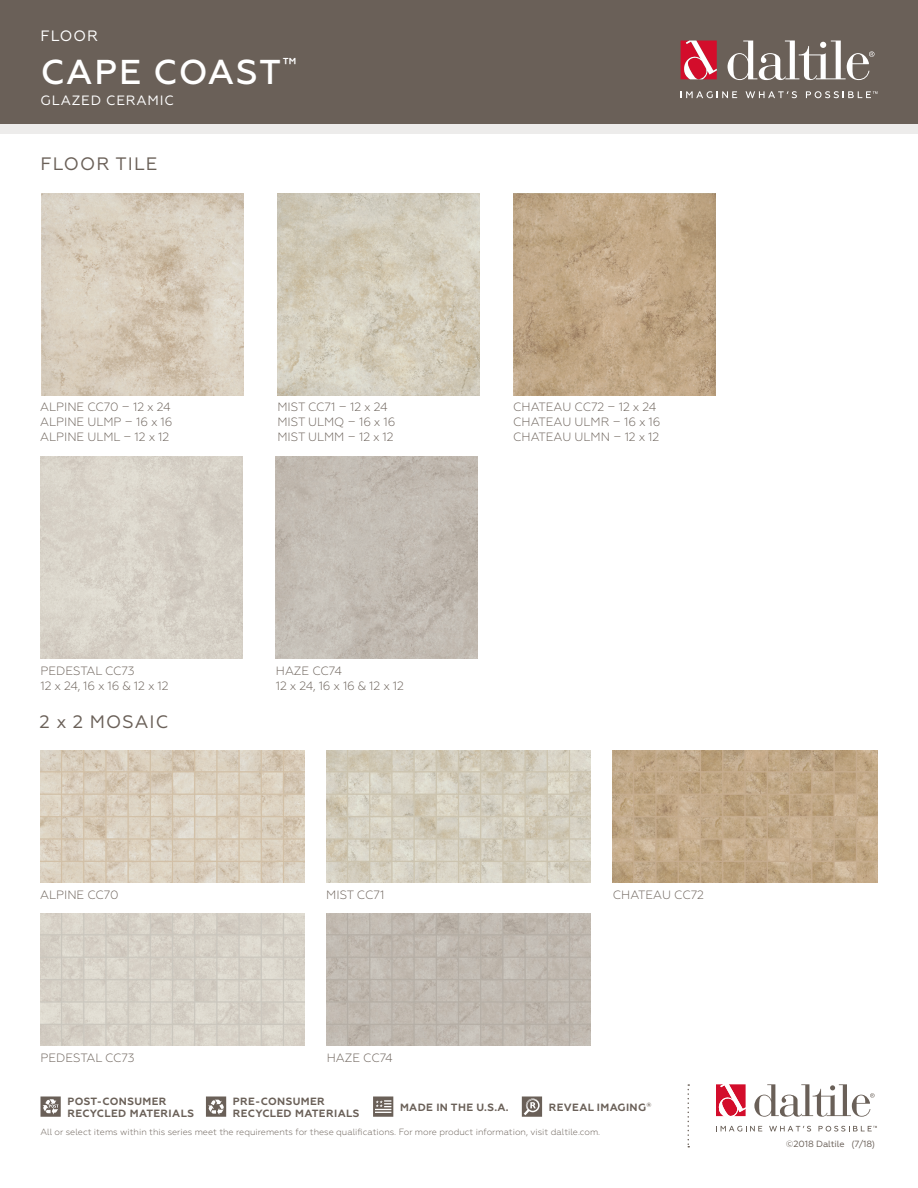
<style>
.page{position:relative;width:918px;height:1188px;background:#fff}
.page>*{position:absolute;margin:0;border:0;box-sizing:border-box;transform-origin:0 0}
.DAL_SS_Header_-_Cove{font:500 34.5px "Geometria";letter-spacing:.055em;color:#fff}
.t1{font:18px "Geometria";letter-spacing:.06em;color:#6a6058}
.DAL_SS_Header_Produc{font:15px "Geometria";letter-spacing:.06em;color:#fff}
.DAL_SS_Header_Second{font:13.5px "Geometria";letter-spacing:.06em;color:#fff}
.DAL_SS_Swatch_Descri{font:300 12px/15px "Geometria";color:#6a6058}
.DAL_SS_Icon_Chart_Te{font:700 10.5px "Geometria";letter-spacing:.035em;color:#6a6058}
.t2{font:300 9px "Geometria";color:#6a6058}
.DAL_SS_Footer_Copyri{font:9px "Geometria";letter-spacing:-.01em;color:#6a6058}
</style>
<div class="page">
<div style="left:0;top:0;width:918px;height:132px;background:#6a6058"></div>
<svg style="left:681px;top:41px;width:36px;height:39px"></svg>
<svg style="left:728px;top:40px;width:147px;height:40px"></svg>
<svg style="left:681px;top:91px;width:56px;height:7px"></svg>
<svg style="left:746px;top:91px;width:51px;height:7px"></svg>
<svg style="left:806px;top:91px;width:71px;height:7px"></svg>
<div style="left:0;top:124px;width:918px;height:9px;background:#edeceb"></div>
<img style="left:42px;top:193px;width:202px;height:202px">
<img style="left:40px;top:457px;width:202px;height:202px">
<img style="left:276px;top:457px;width:202px;height:202px">
<img style="left:277px;top:193px;width:203px;height:202px">
<img style="left:513px;top:193px;width:202px;height:202px">
<svg style="left:688px;top:1084px;width:1px;height:63px"></svg>
<svg style="left:716px;top:1084px;width:30px;height:33px"></svg>
<svg style="left:754px;top:1084px;width:121px;height:33px"></svg>
<svg style="left:716px;top:1126px;width:46px;height:6px"></svg>
<svg style="left:769px;top:1126px;width:42px;height:6px"></svg>
<svg style="left:818px;top:1126px;width:59px;height:6px"></svg>
<svg style="left:40px;top:1097px;width:21px;height:20px"></svg>
<svg style="left:206px;top:1097px;width:20px;height:20px"></svg>
<svg style="left:373px;top:1097px;width:20px;height:20px"></svg>
<svg style="left:522px;top:1097px;width:20px;height:20px"></svg>
<img style="left:40px;top:751px;width:265px;height:132px">
<img style="left:326px;top:751px;width:265px;height:132px">
<img style="left:40px;top:914px;width:265px;height:132px">
<img style="left:612px;top:751px;width:265px;height:132px">
<img style="left:326px;top:914px;width:265px;height:132px">
<p class="DAL_SS_Header_Produc" style="left:41px;top:27px;width:59px">FLOOR</p>
<p class="DAL_SS_Header_-_Cove" style="left:41px;top:51px;width:257px">CAPE COAST<sup>™</sup></p>
<p class="DAL_SS_Header_Second" style="left:41px;top:92px;width:135px">GLAZED CERAMIC</p>
<p class="t1" style="left:41px;top:153px;width:118px">FLOOR TILE</p>
<p class="DAL_SS_Swatch_Descri" style="left:40px;top:400px;width:132px">ALPINE CC70 – 12 x 24</p>
<p class="DAL_SS_Swatch_Descri" style="left:40px;top:415px;width:134px">ALPINE ULMP – 16 x 16</p>
<p class="DAL_SS_Swatch_Descri" style="left:40px;top:430px;width:131px">ALPINE ULML – 12 x 12</p>
<p class="DAL_SS_Swatch_Descri" style="left:277px;top:400px;width:112px">MIST CC71 – 12 x 24</p>
<p class="DAL_SS_Swatch_Descri" style="left:277px;top:415px;width:119px">MIST ULMQ – 16 x 16</p>
<p class="DAL_SS_Swatch_Descri" style="left:277px;top:430px;width:118px">MIST ULMM – 12 x 12</p>
<p class="DAL_SS_Swatch_Descri" style="left:513px;top:400px;width:145px">CHATEAU CC72 – 12 x 24</p>
<p class="DAL_SS_Swatch_Descri" style="left:513px;top:415px;width:149px">CHATEAU ULMR – 16 x 16</p>
<p class="DAL_SS_Swatch_Descri" style="left:513px;top:430px;width:148px">CHATEAU ULMN – 12 x 12</p>
<p class="DAL_SS_Swatch_Descri" style="left:40px;top:663px;width:130px">PEDESTAL CC73<br>12 x 24, 16 x 16 &amp; 12 x 12</p>
<p class="t1" style="left:40px;top:711px;width:130px">2 x 2 MOSAIC</p>
<p class="DAL_SS_Swatch_Descri" style="left:276px;top:663px;width:130px">HAZE CC74<br>12 x 24, 16 x 16 &amp; 12 x 12</p>
<p class="DAL_SS_Swatch_Descri" style="left:40px;top:887px;width:80px">ALPINE CC70</p>
<p class="DAL_SS_Swatch_Descri" style="left:326px;top:887px;width:60px">MIST CC71</p>
<p class="DAL_SS_Swatch_Descri" style="left:613px;top:887px;width:92px">CHATEAU CC72</p>
<p class="DAL_SS_Swatch_Descri" style="left:41px;top:1050px;width:96px">PEDESTAL CC73</p>
<p class="DAL_SS_Swatch_Descri" style="left:327px;top:1050px;width:68px">HAZE CC74</p>
<p class="DAL_SS_Icon_Chart_Te" style="left:68px;top:1095px;width:100px">POST-CONSUMER</p>
<p class="DAL_SS_Icon_Chart_Te" style="left:68px;top:1107px;width:128px">RECYCLED MATERIALS</p>
<p class="DAL_SS_Icon_Chart_Te" style="left:233px;top:1095px;width:93px">PRE-CONSUMER</p>
<p class="DAL_SS_Icon_Chart_Te" style="left:233px;top:1107px;width:128px">RECYCLED MATERIALS</p>
<p class="DAL_SS_Icon_Chart_Te" style="left:400px;top:1101px;width:110px">MADE IN THE U.S.A.</p>
<p class="DAL_SS_Icon_Chart_Te" style="left:549px;top:1101px;width:104px">REVEAL IMAGING<sup>®</sup></p>
<p class="t2" style="left:40px;top:1127px;width:561px">All or select items within this series meet the requirements for these qualifications. For more product information, visit daltile.com.</p>
<p class="DAL_SS_Footer_Copyri" style="left:786px;top:1139px;width:91px">©2018 Daltile (7/18)</p>
</div>
